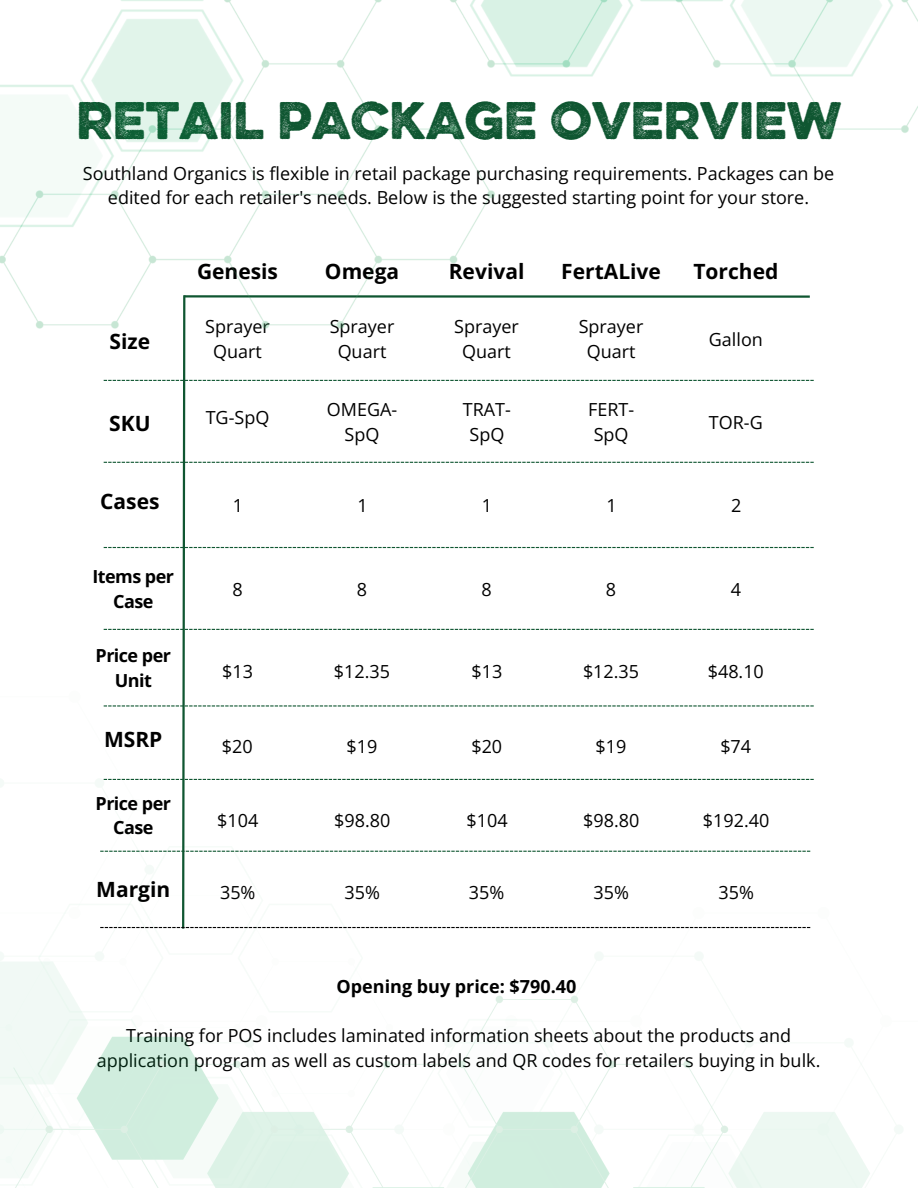
<style>
.page{position:relative;width:918px;height:1188px;background:#fff}
.page>*{position:absolute;margin:0;border:0;box-sizing:border-box;transform-origin:0 0}
.t1{font:47.25px "Eveleth Dot W01";color:#0f5631}
.t2{font:700 21px "Open Sans";color:#000}
.t3{font:18px/24.8px "Open Sans";color:#000;text-align:center}
.t4{font:700 18px/24.8px "Open Sans";letter-spacing:-.03em;color:#000;text-align:center}
.t5{font:700 18px "Open Sans";color:#000}
</style>
<div class="page">
<img style="left:0;top:0;width:917px;height:399px">
<img style="left:0;top:399px;width:903px;height:789px">
<p class="t1" style="left:77px;top:84px;width:766px">RETAIL PACKAGE OVERVIEW</p>
<p class="t3" style="left:83px;top:160px;width:753px">Southland Organics is flexible in retail package purchasing requirements. Packages can be edited for each retailer's needs. Below is the suggested starting point for your store.</p>
<p class="t2" style="left:110px;top:327px;width:42px">Size</p>
<p class="t2" style="left:109px;top:408px;width:43px">SKU</p>
<p class="t2" style="left:100px;top:487px;width:61px">Cases</p>
<p class="t4" style="left:93px;top:563px;width:83px">Items per<br>Case</p>
<p class="t4" style="left:96px;top:643px;width:77px">Price per<br>Unit</p>
<p class="t2" style="left:104px;top:724px;width:60px">MSRP</p>
<p class="t4" style="left:96px;top:790px;width:77px">Price per<br>Case</p>
<p class="t2" style="left:96px;top:875px;width:76px">Margin</p>
<p class="t2" style="left:197px;top:257px;width:83px">Genesis</p>
<p class="t2" style="left:325px;top:257px;width:76px">Omega</p>
<p class="t2" style="left:449px;top:257px;width:77px">Revival</p>
<p class="t2" style="left:561px;top:257px;width:101px">FertALive</p>
<p class="t2" style="left:693px;top:257px;width:86px">Torched</p>
<p class="t3" style="left:205px;top:314px;width:66px">Sprayer<br>Quart</p>
<p class="t3" style="left:330px;top:314px;width:66px">Sprayer<br>Quart</p>
<p class="t3" style="left:454px;top:314px;width:66px">Sprayer<br>Quart</p>
<p class="t3" style="left:579px;top:314px;width:66px">Sprayer<br>Quart</p>
<p class="t3" style="left:709px;top:326px;width:55px">Gallon</p>
<p class="t3" style="left:206px;top:405px;width:65px">TG-SpQ</p>
<p class="t3" style="left:327px;top:397px;width:72px">OMEGA-<br>SpQ</p>
<p class="t3" style="left:588px;top:397px;width:48px">FERT-<br>SpQ</p>
<p class="t3" style="left:463px;top:397px;width:50px">TRAT-<br>SpQ</p>
<p class="t3" style="left:709px;top:409px;width:55px">TOR-G</p>
<p class="t3" style="left:233px;top:492px;width:12px">1</p>
<p class="t3" style="left:357px;top:492px;width:12px">1</p>
<p class="t3" style="left:482px;top:492px;width:12px">1</p>
<p class="t3" style="left:607px;top:492px;width:12px">1</p>
<p class="t3" style="left:731px;top:492px;width:12px">2</p>
<p class="t3" style="left:232px;top:576px;width:12px">8</p>
<p class="t3" style="left:357px;top:576px;width:12px">8</p>
<p class="t3" style="left:481px;top:576px;width:12px">8</p>
<p class="t3" style="left:606px;top:576px;width:12px">8</p>
<p class="t3" style="left:731px;top:576px;width:12px">4</p>
<p class="t3" style="left:222px;top:658px;width:32px">$13</p>
<p class="t3" style="left:334px;top:658px;width:58px">$12.35</p>
<p class="t3" style="left:472px;top:658px;width:32px">$13</p>
<p class="t3" style="left:583px;top:658px;width:58px">$12.35</p>
<p class="t3" style="left:708px;top:658px;width:58px">$48.10</p>
<p class="t3" style="left:222px;top:734px;width:32px">$20</p>
<p class="t3" style="left:347px;top:734px;width:32px">$19</p>
<p class="t3" style="left:471px;top:734px;width:32px">$20</p>
<p class="t3" style="left:596px;top:734px;width:32px">$19</p>
<p class="t3" style="left:720px;top:734px;width:32px">$74</p>
<p class="t3" style="left:217px;top:807px;width:43px">$104</p>
<p class="t3" style="left:334px;top:807px;width:58px">$98.80</p>
<p class="t3" style="left:467px;top:807px;width:43px">$104</p>
<p class="t3" style="left:583px;top:807px;width:58px">$98.80</p>
<p class="t3" style="left:703px;top:807px;width:68px">$192.40</p>
<p class="t3" style="left:220px;top:880px;width:37px">35%</p>
<p class="t3" style="left:345px;top:880px;width:37px">35%</p>
<p class="t3" style="left:469px;top:880px;width:37px">35%</p>
<p class="t3" style="left:594px;top:880px;width:37px">35%</p>
<p class="t3" style="left:719px;top:880px;width:37px">35%</p>
<p class="t5" style="left:337px;top:973px;width:241px">Opening buy price: $790.40</p>
<p class="t3" style="left:97px;top:1023px;width:725px">Training for POS includes laminated information sheets about the products and application program as well as custom labels and QR codes for retailers buying in bulk.</p>
</div>
